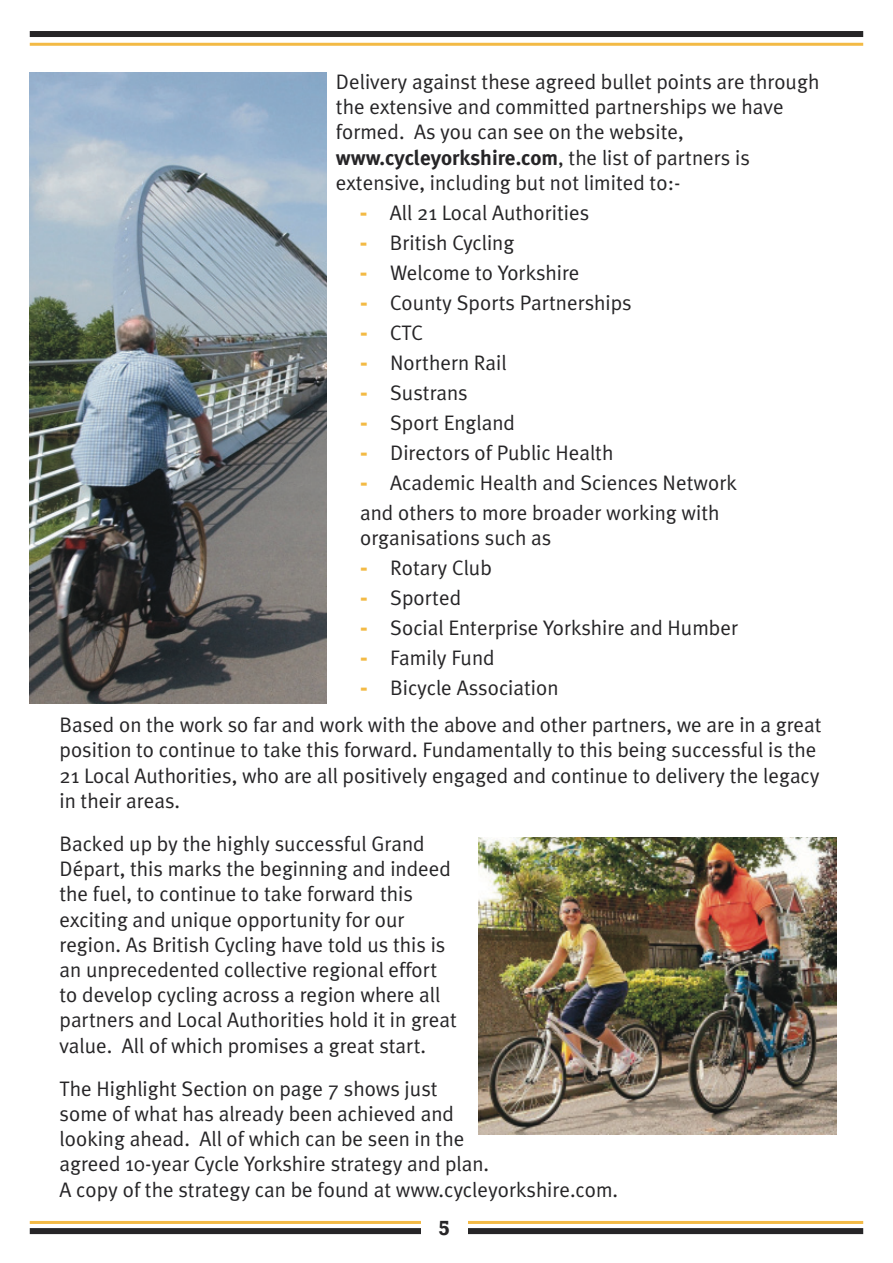
<style>
.page{position:relative;width:893px;height:1263px;background:#fff}
.page>*{position:absolute;margin:0;border:0;box-sizing:border-box;transform-origin:0 0}
.t1{font:21px/25.2px "Meta Plus Normal";color:#262527}
.t2{font:700 21px "Meta Plus";color:#262527}
.t3{font:700 21px "Rockwell";color:#262527}
.s1{font-family:"Meta Plus Normal";font-weight:400}
.s2{font-family:"Meta Plus";font-weight:900;color:#f3ba45}
</style>
<div class="page">
<div style="left:30px;top:31px;width:833px;height:6px;background:#262527"></div>
<hr style="left:30px;top:43px;width:833px;height:3px;background:#f3ba45">
<div style="left:30px;top:1228px;width:833px;height:6px;background:#262527"></div>
<hr style="left:30px;top:1221px;width:833px;height:3px;background:#f3ba45">
<div style="left:421px;top:1218px;width:47px;height:28px;background:#fff"></div>
<img style="left:30px;top:72px;width:296px;height:632px">
<img style="left:479px;top:838px;width:357px;height:296px">
<p class="t1" style="left:336px;top:69px;width:485px">Delivery against these agreed bullet points are through the extensive and committed partnerships we have formed. As you can see on the website,</p>
<p class="t2" style="left:336px;top:145px;width:415px">www.cycleyorkshire.com<span class="s1">, the list of partners is</span></p>
<p class="t1" style="left:336px;top:170px;width:346px">extensive, including but not limited to:-</p>
<p class="t1" style="left:360px;top:200px;width:231px"><span class="s2">-</span> All 21 Local Authorities</p>
<p class="t1" style="left:360px;top:230px;width:156px"><span class="s2">-</span> British Cycling</p>
<p class="t1" style="left:360px;top:260px;width:221px"><span class="s2">-</span> Welcome to Yorkshire</p>
<p class="t1" style="left:360px;top:290px;width:273px"><span class="s2">-</span> County Sports Partnerships</p>
<p class="t1" style="left:360px;top:320px;width:64px"><span class="s2">-</span> CTC</p>
<p class="t1" style="left:360px;top:350px;width:148px"><span class="s2">-</span> Northern Rail</p>
<p class="t1" style="left:360px;top:380px;width:109px"><span class="s2">-</span> Sustrans</p>
<p class="t1" style="left:360px;top:410px;width:156px"><span class="s2">-</span> Sport England</p>
<p class="t1" style="left:360px;top:440px;width:255px"><span class="s2">-</span> Directors of Public Health</p>
<p class="t1" style="left:360px;top:467px;width:378px;line-height:30px"><span class="s2">-</span> Academic Health and Sciences Network and others to more broader working with</p>
<p class="t1" style="left:360px;top:525px;width:193px">organisations such as</p>
<p class="t1" style="left:360px;top:555px;width:133px"><span class="s2">-</span> Rotary Club</p>
<p class="t1" style="left:360px;top:585px;width:102px"><span class="s2">-</span> Sported</p>
<p class="t1" style="left:360px;top:615px;width:379px"><span class="s2">-</span> Social Enterprise Yorkshire and Humber</p>
<p class="t1" style="left:360px;top:645px;width:136px"><span class="s2">-</span> Family Fund</p>
<p class="t1" style="left:60px;top:669px;width:764px;line-height:36.9px;text-indent:301px"><span class="s2">-</span> Bicycle Association<br>Based on the work so far and work with the above and other partners, we are in a great</p>
<p class="t1" style="left:60px;top:737px;width:762px">position to continue to take this forward. Fundamentally to this being successful is the<br>21 Local Authorities, who are all positively engaged and continue to delivery the legacy in their areas.</p>
<p class="t1" style="left:60px;top:831px;width:399px">Backed up by the highly successful Grand Départ, this marks the beginning and indeed the fuel, to continue to take forward this exciting and unique opportunity for our region. As British Cycling have told us this is an unprecedented collective regional effort to develop cycling across a region where all partners and Local Authorities hold it in great value. All of which promises a great start.</p>
<p class="t1" style="left:60px;top:1075px;width:560px">The Highlight Section on page 7 shows just<br>some of what has already been achieved and<br>looking ahead. All of which can be seen in the<br>agreed 10-year Cycle Yorkshire strategy and plan.<br>A copy of the strategy can be found at www.cycleyorkshire.com.</p>
<p class="t3" style="left:439px;top:1215px;width:13px">5</p>
</div>
